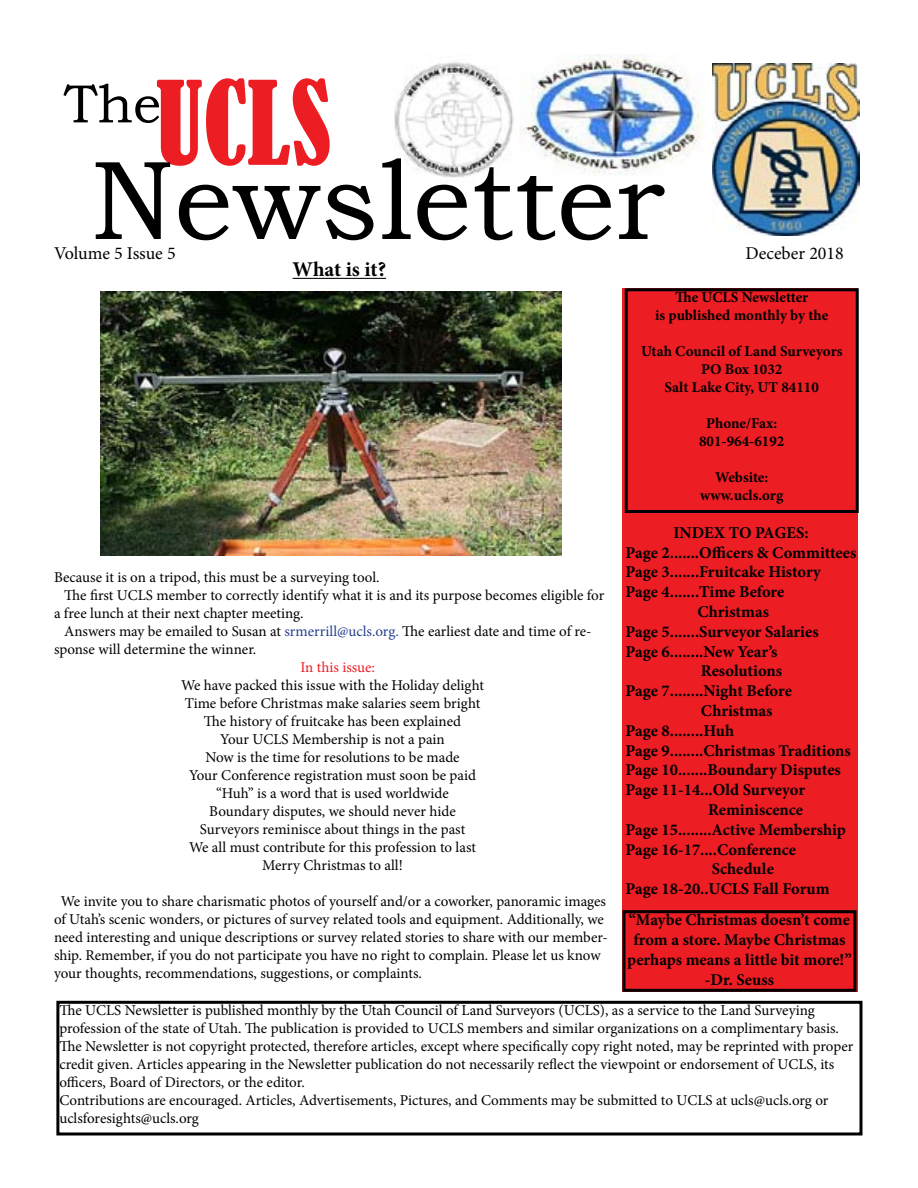
<style>
.page{position:relative;width:918px;height:1188px;background:#fff}
.page>*{position:absolute;margin:0;border:0;box-sizing:border-box;transform-origin:0 0}
.t1{font:112.5px "Bookman Old Style";color:#000}
.t2{font:condensed 108px "Bernard";color:#ed1d24}
.t3{font:54px "Bookman Old Style";color:#000}
.t4{font:700 21px "Minion Pro";letter-spacing:-.005em;color:#000}
.t5{font:18px "Minion Pro";color:#000}
.t6{font:700 16.5px/19.8px "Minion Pro";color:#000;text-align:center}
.t7{font:15px/18px "Minion Pro";letter-spacing:-.005em;color:#000}
.t8{font:700 15px/18px "Minion Pro";color:#000;text-align:center}
.t9{font:15px "Minion Pro";letter-spacing:-.005em;color:#ed1d24}
.s1{color:#25408f}
</style>
<div class="page">
<div style="left:622px;top:288px;width:236px;height:704px;background:#ed1d24"></div>
<img style="left:394px;top:62px;width:120px;height:116px">
<div style="left:625px;top:288px;width:234px;height:225px;border:3px solid #000"></div>
<div style="left:622px;top:910px;width:234px;height:82px;border:3px solid #000"></div>
<hr style="left:293px;top:278px;width:93px;height:1px;background:#000">
<img style="left:520px;top:54px;width:183px;height:120px">
<div style="left:56px;top:1001px;width:806px;height:135px;border:3px solid #000"></div>
<img style="left:713px;top:63px;width:147px;height:173px">
<img style="left:100px;top:291px;width:462px;height:265px">
<h2 class="t2" style="left:156px;top:61px;width:177px">UCLS</h2>
<h3 class="t3" style="left:64px;top:69px;width:99px">The</h3>
<h1 class="t1" style="left:91px;top:127px;width:575px">Newsletter</h1>
<p class="t5" style="left:54px;top:242px;width:123px">Volume 5 Issue 5</p>
<p class="t5" style="left:745px;top:241px;width:100px">Deceber 2018</p>
<h3 class="t4" style="left:293px;top:255px;width:95px">What is it?</h3>
<p class="t7" style="left:54px;top:568px;width:327px">Because it is on a tripod, this must be a surveying tool.</p>
<p class="t7" style="left:64px;top:586px;width:542px">The first UCLS member to correctly identify what it is and its purpose becomes eligible for</p>
<p class="t7" style="left:54px;top:604px;width:251px">a free lunch at their next chapter meeting.</p>
<p class="t7" style="left:64px;top:622px;width:529px">Answers may be emailed to Susan at <span class="s1">srmerrill@ucls.org.</span> The earliest date and time of re-</p>
<p class="t7" style="left:54px;top:640px;width:204px">sponse will determine the winner.</p>
<p class="t9" style="left:300px;top:657px;width:76px">In this issue:</p>
<p class="t7" style="left:181px;top:676px;width:304px;text-align:center">We have packed this issue with the Holiday delight Time before Christmas make salaries seem bright The history of fruitcake has been explained<br>Your UCLS Membership is not a pain<br>Now is the time for resolutions to be made<br>Your Conference registration must soon be paid “Huh” is a word that is used worldwide<br>Boundary disputes, we should never hide Surveyors reminisce about things in the past<br>We all must contribute for this profession to last Merry Christmas to all!</p>
<p class="t7" style="left:54px;top:892px;width:555px;text-indent:7px">We invite you to share charismatic photos of yourself and/or a coworker, panoramic images of Utah’s scenic wonders, or pictures of survey related tools and equipment. Additionally, we need interesting and unique descriptions or survey related stories to share with our member&shy;ship. Remember, if you do not participate you have no right to complain. Please let us know your thoughts, recommendations, suggestions, or complaints.</p>
<p class="t8" style="left:655px;top:288px;width:175px">The UCLS Newsletter<br>is published monthly by the</p>
<p class="t8" style="left:641px;top:342px;width:203px">Utah Council of Land Surveyors<br>PO Box 1032<br>Salt Lake City, UT 84110</p>
<p class="t8" style="left:699px;top:414px;width:87px">Phone/Fax:<br>801-964-6192</p>
<p class="t8" style="left:700px;top:468px;width:85px">Website: www.ucls.org</p>
<p class="t6" style="left:673px;top:523px;width:137px">INDEX TO PAGES:</p>
<p class="t6" style="left:626px;top:542px;width:232px">Page 2.......Officers &amp; Committees</p>
<p class="t6" style="left:626px;top:562px;width:197px">Page 3.......Fruitcake History</p>
<p class="t6" style="left:626px;top:582px;width:160px">Page 4.......Time Before</p>
<p class="t6" style="left:697px;top:602px;width:73px">Christmas</p>
<p class="t6" style="left:626px;top:622px;width:195px">Page 5.......Surveyor Salaries</p>
<p class="t6" style="left:626px;top:641px;width:153px">Page 6........New Year’s</p>
<p class="t6" style="left:701px;top:661px;width:83px">Resolutions</p>
<p class="t6" style="left:626px;top:681px;width:168px">Page 7........Night Before</p>
<p class="t6" style="left:701px;top:701px;width:73px">Christmas</p>
<p class="t6" style="left:626px;top:721px;width:110px">Page 8........Huh</p>
<p class="t6" style="left:626px;top:740px;width:227px">Page 9........Christmas Traditions</p>
<p class="t6" style="left:626px;top:760px;width:217px">Page 10.......Boundary Disputes</p>
<p class="t6" style="left:626px;top:780px;width:181px">Page 11-14...Old Surveyor</p>
<p class="t6" style="left:708px;top:800px;width:97px">Reminiscence</p>
<p class="t6" style="left:626px;top:820px;width:222px">Page 15........Active Membership</p>
<p class="t6" style="left:626px;top:839px;width:172px">Page 16-17....Conference</p>
<p class="t6" style="left:712px;top:859px;width:64px">Schedule</p>
<p class="t6" style="left:626px;top:879px;width:206px">Page 18-20..UCLS Fall Forum</p>
<p class="t6" style="left:627px;top:910px;width:226px">“Maybe Christmas doesn’t come from a store. Maybe Christmas perhaps means a little bit more!” -Dr. Seuss</p>
<p class="t7" style="left:59px;top:1001px;width:795px">The UCLS Newsletter is published monthly by the Utah Council of Land Surveyors (UCLS), as a service to the Land Surveying profession of the state of Utah. The publication is provided to UCLS members and similar organizations on a complimentary basis.<br>The Newsletter is not copyright protected, therefore articles, except where specifically copy right noted, may be reprinted with proper credit given. Articles appearing in the Newsletter publication do not necessarily reflect the viewpoint or endorsement of UCLS, its officers, Board of Directors, or the editor.<br>Contributions are encouraged. Articles, Advertisements, Pictures, and Comments may be submitted to UCLS at ucls@ucls.org or uclsforesights@ucls.org</p>
</div>
